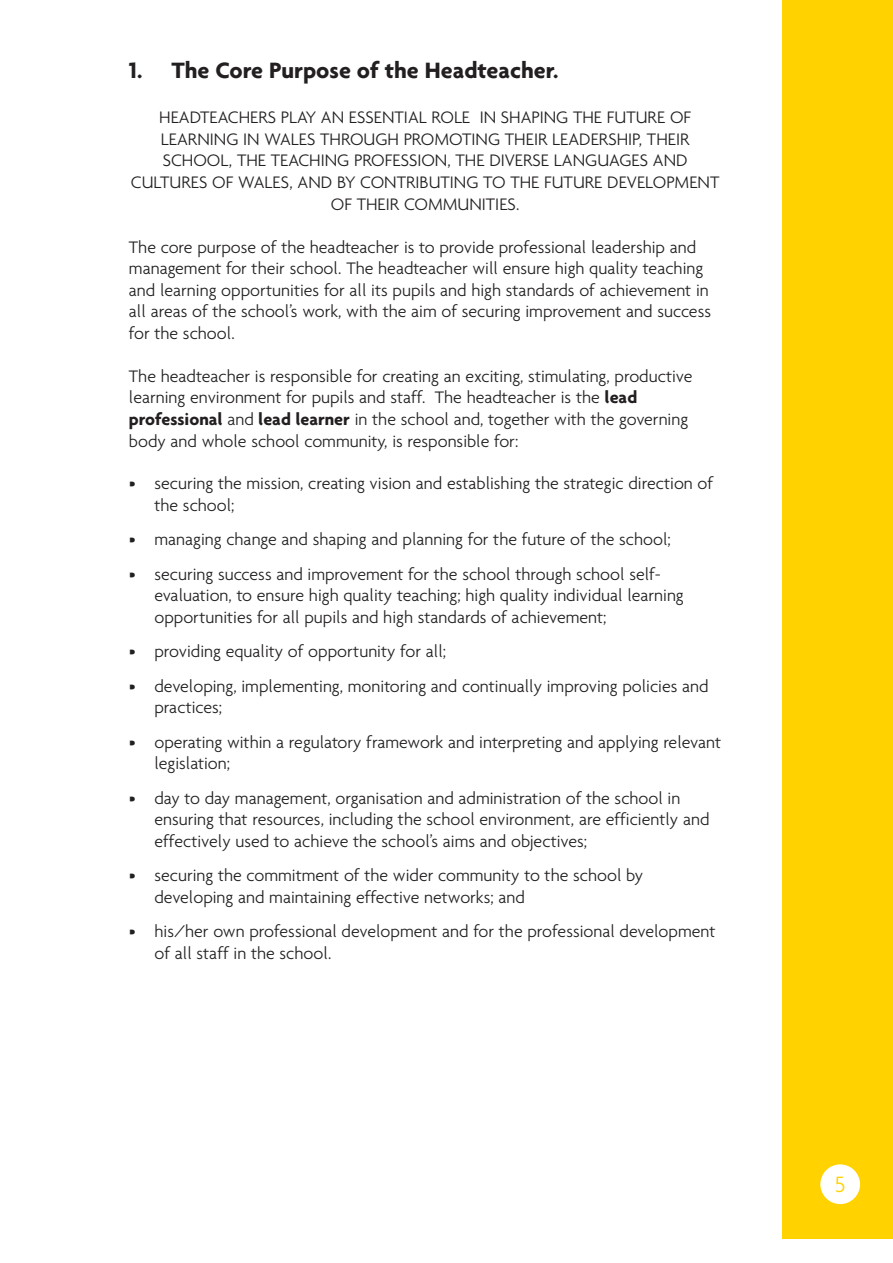
<style>
.page{position:relative;width:893px;height:1263px;background:#fff}
.page>*{position:absolute;margin:0;border:0;box-sizing:border-box;transform-origin:0 0}
.t1{font:700 24px "Agenda";color:#231f20}
.t2{font:300 24px "Agenda";color:#ffd200}
.t3{font:300 18px/21.6px "Agenda";color:#231f20}
.s1{font-weight:700}
</style>
<div class="page">
<div style="left:782px;top:0;width:110px;height:1238px;background:#ffd200"></div>
<div style="left:820px;top:1164px;width:40px;height:40px;background:#fff;border-radius:50%"></div>
<h1 class="t1" style="left:129px;top:60px;width:431px">1. The Core Purpose of the Headteacher.</h1>
<p class="t3" style="left:131px;top:108px;width:590px;text-align:center">HEADTEACHERS PLAY AN ESSENTIAL ROLE IN SHAPING THE FUTURE OF LEARNING IN WALES THROUGH PROMOTING THEIR LEADERSHIP, THEIR SCHOOL, THE TEACHING PROFESSION, THE DIVERSE LANGUAGES AND CULTURES OF WALES, AND BY CONTRIBUTING TO THE FUTURE DEVELOPMENT OF THEIR COMMUNITIES.</p>
<p class="t3" style="left:129px;top:237px;width:583px">The core purpose of the headteacher is to provide professional leadership and management for their school. The headteacher will ensure high quality teaching and learning opportunities for all its pupils and high standards of achievement in all areas of the school’s work, with the aim of securing improvement and success for the school.</p>
<p class="t3" style="left:129px;top:367px;width:565px">The headteacher is responsible for creating an exciting, stimulating, productive learning environment for pupils and staff. The headteacher is the <span class="s1">lead professional</span> and <span class="s1">lead learner</span> in the school and, together with the governing body and whole school community, is responsible for:</p>
<p class="t3" style="left:154px;top:474px;width:560px;text-indent:-26px">• securing the mission, creating vision and establishing the strategic direction of the school;</p>
<p class="t3" style="left:129px;top:530px;width:543px">• managing change and shaping and planning for the future of the school;</p>
<p class="t3" style="left:154px;top:565px;width:531px;text-indent:-26px">• securing success and improvement for the school through school self&shy;evaluation, to ensure high quality teaching; high quality individual learning opportunities for all pupils and high standards of achievement;</p>
<p class="t3" style="left:129px;top:642px;width:319px">• providing equality of opportunity for all;</p>
<p class="t3" style="left:154px;top:677px;width:555px;text-indent:-26px">• developing, implementing, monitoring and continually improving policies and practices;</p>
<p class="t3" style="left:154px;top:732px;width:568px;text-indent:-26px">• operating within a regulatory framework and interpreting and applying relevant legislation;</p>
<p class="t3" style="left:154px;top:788px;width:556px;text-indent:-26px">• day to day management, organisation and administration of the school in ensuring that resources, including the school environment, are efficiently and effectively used to achieve the school’s aims and objectives;</p>
<p class="t3" style="left:154px;top:866px;width:490px;text-indent:-26px">• securing the commitment of the wider community to the school by developing and maintaining effective networks; and</p>
<p class="t3" style="left:154px;top:922px;width:562px;text-indent:-26px">• his/her own professional development and for the professional development of all staff in the school.</p>
<h1 class="t2" style="left:834px;top:1174px;width:12px">5</h1>
</div>
